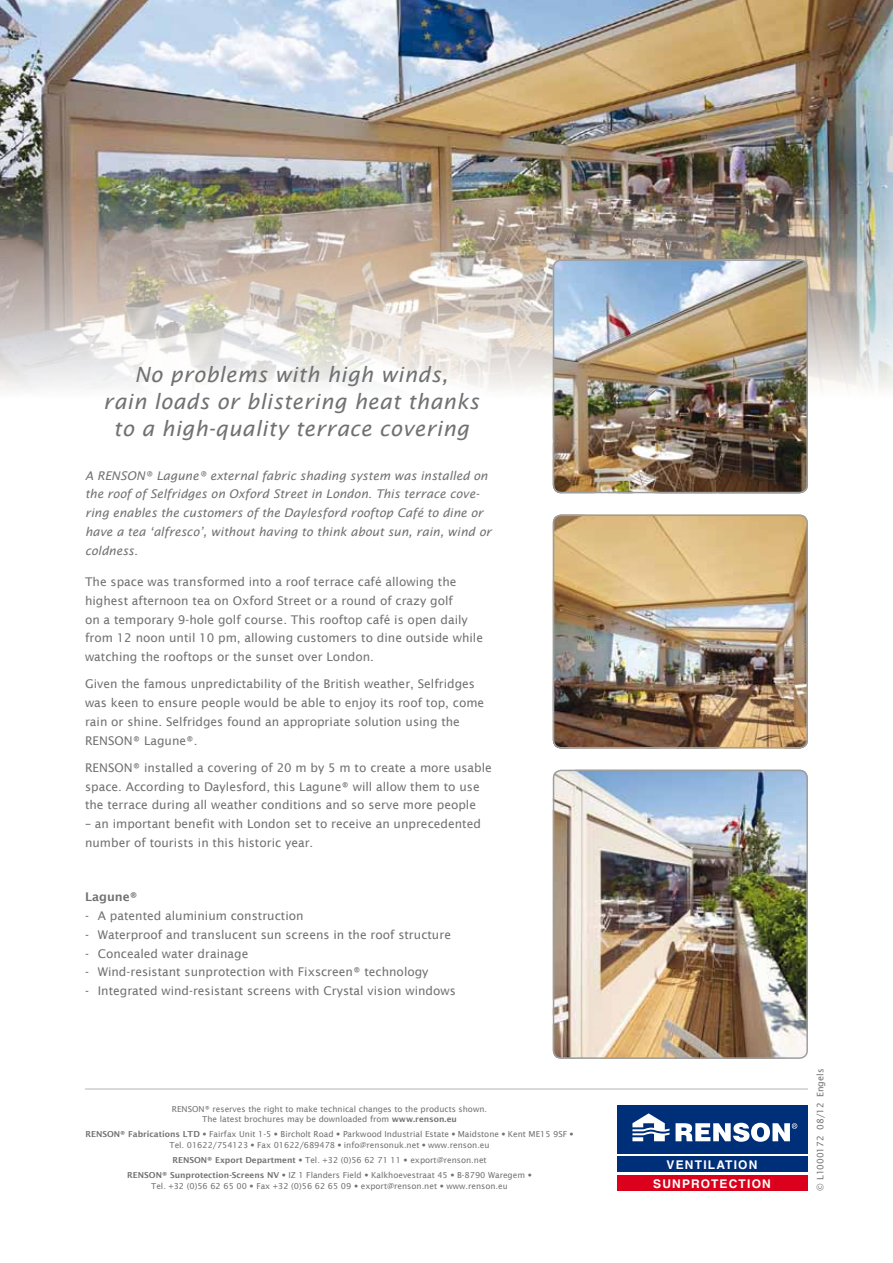
<style>
.page{position:relative;width:893px;height:1263px;background:#fff}
.page>*{position:absolute;margin:0;border:0;box-sizing:border-box;transform-origin:0 0}
.t1{font:italic 21px/27px "Lucida Sans";letter-spacing:.02em;color:#707172;text-align:center}
.t2{font:12px/18.8px "Lucida Sans";color:#707172}
.t3{font:italic 12px/18.8px "Lucida Sans";color:#707172}
.t4{font:700 12px/18.6px "Helvetica LT Std";letter-spacing:.1em;color:#fff;text-align:center}
.t5{font:600 12px "Lucida Sans";color:#707172}
.t6{font:9px "Lucida Sans";color:#707172}
.t7{font:8.25px/10.5px "Lucida Sans";color:#707172;text-align:center}
.s1{font-weight:600}
.s2{font-family:"Helvetica Neue LT Std";font-weight:700}
.s3{font-family:"Helvetica Neue LT Std"}
</style>
<div class="page">
<div style="left:617px;top:1105px;width:191px;height:48px;background:#002f79"></div>
<svg style="left:632px;top:1113px;width:37px;height:28px"></svg>
<svg style="left:676px;top:1123px;width:121px;height:19px"></svg>
<div style="left:617px;top:1156px;width:191px;height:16px;background:#002f79"></div>
<div style="left:617px;top:1175px;width:191px;height:16px;background:#db001b"></div>
<hr style="left:85px;top:1089px;width:723px;height:1px;background:#b1b3b4">
<img style="left:0;top:0;width:893px;height:169px">
<img style="left:0;top:169px;width:893px;height:409px">
<img style="left:553px;top:259px;width:255px;height:234px">
<div style="left:553px;top:259px;width:255px;height:234px;border:2px solid #9c9e9f;border-radius:8px"></div>
<img style="left:553px;top:514px;width:255px;height:234px">
<div style="left:553px;top:514px;width:255px;height:234px;border:2px solid #9c9e9f;border-radius:8px"></div>
<img style="left:553px;top:770px;width:255px;height:289px">
<div style="left:553px;top:770px;width:255px;height:289px;border:2px solid #9c9e9f;border-radius:8px"></div>
<h1 class="t1" style="left:103px;top:361px;width:377px">No problems with high winds,<br>rain loads or blistering heat thanks to a high-quality terrace covering</h1>
<p class="t3" style="left:85px;top:466px;width:408px">A RENSON® Lagune® external fabric shading system was installed on the roof of Selfridges on Oxford Street in London. This terrace cove&shy;ring enables the customers of the Daylesford rooftop Café to dine or have a tea ‘alfresco’, without having to think about sun, rain, wind or coldness.</p>
<p class="t2" style="left:85px;top:572px;width:400px">The space was transformed into a roof terrace café allowing the highest afternoon tea on Oxford Street or a round of crazy golf<br>on a temporary 9-hole golf course. This rooftop café is open daily from 12 noon until 10 pm, allowing customers to dine outside while watching the rooftops or the sunset over London.</p>
<p class="t2" style="left:85px;top:675px;width:401px">Given the famous unpredictability of the British weather, Selfridges was keen to ensure people would be able to enjoy its roof top, come rain or shine. Selfridges found an appropriate solution using the RENSON® Lagune®.</p>
<p class="t2" style="left:85px;top:758px;width:408px">RENSON® installed a covering of 20 m by 5 m to create a more usable space. According to Daylesford, this Lagune® will allow them to use the terrace during all weather conditions and so serve more people</p>
<p class="t2" style="left:85px;top:814px;width:397px">– an important benefit with London set to receive an unprecedented number of tourists in this historic year.</p>
<p class="t5" style="left:85px;top:890px;width:54px">Lagune®</p>
<p class="t2" style="left:85px;top:906px;width:220px">- A patented aluminium construction</p>
<p class="t2" style="left:85px;top:925px;width:367px">- Waterproof and translucent sun screens in the roof structure</p>
<p class="t2" style="left:85px;top:944px;width:165px">- Concealed water drainage</p>
<p class="t2" style="left:85px;top:963px;width:345px">- Wind-resistant sunprotection with Fixscreen® technology</p>
<p class="t2" style="left:85px;top:981px;width:372px">- Integrated wind-resistant screens with Crystal vision windows</p>
<p class="t7" style="left:172px;top:1103px;width:317px">RENSON® reserves the right to make technical changes to the products shown.<br>The latest brochures may be downloaded from <span class="s1">www.renson.eu</span></p>
<p class="t7" style="left:85px;top:1129px;width:490px"><span class="s1">RENSON® Fabrications LTD</span> <span class="s2">•</span> Fairfax Unit 1-5 <span class="s2">•</span> Bircholt Road <span class="s2">•</span> Parkwood Industrial Estate <span class="s2">•</span> Maidstone <span class="s2">•</span> Kent ME15 9SF <span class="s2">•<br></span>Tel. 01622/754123 <span class="s2">•</span> Fax 01622/689478 <span class="s2">•</span> info@rensonuk.net <span class="s2">•</span> www.renson.eu</p>
<p class="t7" style="left:127px;top:1152px;width:406px;line-height:15.1px"><span class="s1">RENSON® Export Department</span> <span class="s3">•</span> Tel. +32 (0)56 62 71 11 <span class="s3">•</span> export@renson.net<br><span class="s1">RENSON® Sunprotection-Screens NV</span> <span class="s3">•</span> IZ 1 Flanders Field <span class="s3">•</span> Kalkhoevestraat 45 <span class="s3">•</span> B-8790 Waregem <span class="s3">•</span></p>
<p class="t7" style="left:151px;top:1180px;width:358px">Tel. +32 (0)56 62 65 00 <span class="s3">•</span> Fax +32 (0)56 62 65 09 <span class="s3">•</span> export@renson.net <span class="s3">•</span> www.renson.eu</p>
<p class="t4" style="left:653px;top:1155px;width:119px">VENTILATION<br>SUNPROTECTION</p>
<p class="t6" style="left:815px;top:1191px;width:124px;rotate:-90deg">© L1000172 08/12 Engels</p>
</div>
